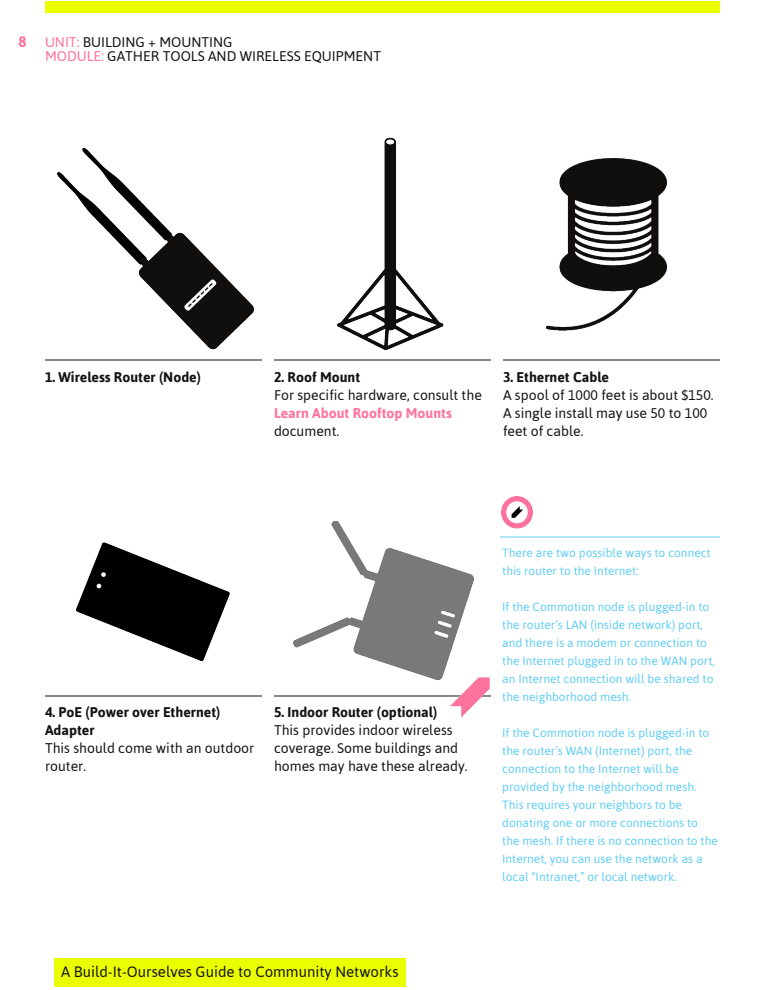
<style>
.page{position:relative;width:765px;height:990px;background:#fff}
.page>*{position:absolute;margin:0;border:0;box-sizing:border-box;transform-origin:0 0}
.t1{font:15px "Asap";color:#161412}
.t2{font:700 15px "Asap";color:#ff739d}
.t3{font:14px/18px "Asap";color:#161412}
.t4{font:700 14px/18px "Asap";color:#161412}
.t5{font:700 14px "Asap";color:#ff739d}
.t6{font:12px/18px "Asap";color:#63cef5}
.s1{color:#ff739d}
</style>
<div class="page">
<div style="left:45px;top:1px;width:675px;height:12px;background:#eaff00"></div>
<div style="left:54px;top:958px;width:352px;height:29px;background:#eaff00"></div>
<img style="left:58px;top:148px;width:196px;height:201px">
<img style="left:337px;top:137px;width:106px;height:213px">
<img style="left:546px;top:158px;width:121px;height:173px">
<hr style="left:45px;top:360px;width:217px;height:1px;background:#161412">
<hr style="left:274px;top:360px;width:217px;height:1px;background:#161412">
<hr style="left:503px;top:360px;width:217px;height:1px;background:#161412">
<img style="left:293px;top:521px;width:180px;height:160px">
<img style="left:76px;top:542px;width:154px;height:119px">
<hr style="left:45px;top:696px;width:217px;height:1px;background:#161412">
<hr style="left:274px;top:696px;width:217px;height:1px;background:#161412">
<hr style="left:500px;top:536px;width:220px;height:2px;background:#63cef5">
<img style="left:501px;top:497px;width:32px;height:32px">
<img style="left:450px;top:678px;width:39px;height:40px">
<p class="t2" style="left:18px;top:33px;width:10px">8</p>
<p class="t3" style="left:45px;top:34px;width:338px;line-height:14px"><span class="s1">UNIT:</span> BUILDING + MOUNTING<br><span class="s1">MODULE:</span> GATHER TOOLS AND WIRELESS EQUIPMENT</p>
<p class="t4" style="left:45px;top:368px;width:158px">1. Wireless Router (Node)</p>
<p class="t4" style="left:274px;top:368px;width:88px">2. Roof Mount</p>
<p class="t3" style="left:274px;top:386px;width:209px">For specific hardware, consult the</p>
<p class="t5" style="left:274px;top:405px;width:179px">Learn About Rooftop Mounts</p>
<p class="t3" style="left:274px;top:422px;width:67px">document.</p>
<p class="t4" style="left:503px;top:368px;width:108px">3. Ethernet Cable</p>
<p class="t3" style="left:503px;top:386px;width:212px">A spool of 1000 feet is about $150.<br>A single install may use 50 to 100 feet of cable.</p>
<p class="t4" style="left:45px;top:703px;width:177px">4. PoE (Power over Ethernet)<br>Adapter</p>
<p class="t3" style="left:45px;top:739px;width:211px">This should come with an outdoor router.</p>
<p class="t4" style="left:274px;top:703px;width:165px">5. Indoor Router (optional)</p>
<p class="t3" style="left:274px;top:721px;width:195px">This provides indoor wireless coverage. Some buildings and homes may have these already.</p>
<p class="t1" style="left:61px;top:963px;width:339px">A Build-It-Ourselves Guide to Community Networks</p>
<p class="t6" style="left:502px;top:544px;width:210px">There are two possible ways to connect this router to the Internet:</p>
<p class="t6" style="left:502px;top:598px;width:214px">If the Commotion node is plugged-in to the router’s LAN (inside network) port, and there is a modem or connection to the Internet plugged in to the WAN port, an Internet connection will be shared to the neighborhood mesh.</p>
<p class="t6" style="left:502px;top:724px;width:217px">If the Commotion node is plugged-in to the router’s WAN (Internet) port, the connection to the Internet will be provided by the neighborhood mesh.<br>This requires your neighbors to be donating one or more connections to the mesh. If there is no connection to the Internet, you can use the network as a local “Intranet,” or local network.</p>
</div>
